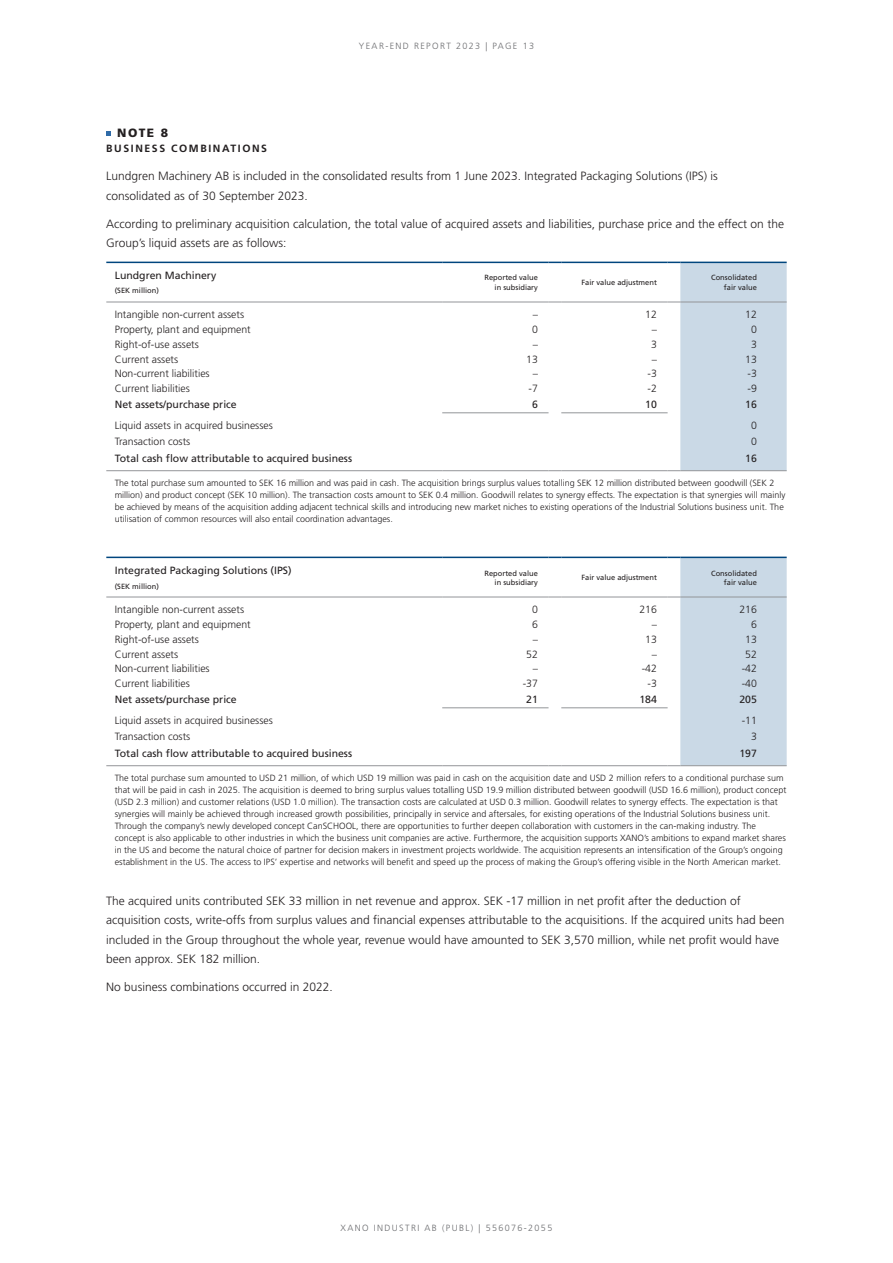
<style>
.page{position:relative;width:893px;height:1263px;background:#fff}
.page>*{position:absolute;margin:0;border:0;box-sizing:border-box;transform-origin:0 0}
.t1{font:300 12px/19.5px "Frutiger";color:#231f20}
.t2{font:900 12px "Frutiger";color:#231f20}
.t3{font:300 10.5px "Frutiger";color:#231f20}
.t4{font:10.5px "Frutiger";color:#231f20}
.t5{font:700 10.5px "Frutiger";letter-spacing:.15em;color:#231f20}
.t6{font:300 9px/12px "Frutiger";color:#231f20}
.t7{font:300 9px "Frutiger";letter-spacing:.15em;color:#6c6d70}
.t8{font:7.5px/9px "Frutiger";color:#231f20;text-align:right}
</style>
<div class="page">
<svg style="left:106px;top:131px;width:5px;height:5px"></svg>
<hr style="left:106px;top:302px;width:336px;height:1px;background:#939598">
<hr style="left:442px;top:302px;width:107px;height:1px;background:#939598">
<svg style="left:549px;top:302px;width:12px;height:1px"></svg>
<hr style="left:561px;top:302px;width:107px;height:1px;background:#939598">
<hr style="left:106px;top:470px;width:336px;height:1px;background:#939598">
<hr style="left:442px;top:470px;width:107px;height:1px;background:#939598">
<svg style="left:549px;top:470px;width:12px;height:1px"></svg>
<hr style="left:561px;top:470px;width:107px;height:1px;background:#939598">
<hr style="left:442px;top:412px;width:107px;height:1px;background:#939598">
<hr style="left:561px;top:412px;width:107px;height:1px;background:#939598">
<hr style="left:106px;top:262px;width:336px;height:1px;background:#00467e">
<hr style="left:442px;top:262px;width:107px;height:1px;background:#00467e">
<svg style="left:549px;top:262px;width:12px;height:1px"></svg>
<hr style="left:561px;top:262px;width:107px;height:1px;background:#00467e">
<svg style="left:668px;top:262px;width:119px;height:209px;background:#cedce7"></svg>
<hr style="left:680px;top:262px;width:107px;height:1px;background:#00467e">
<hr style="left:106px;top:597px;width:336px;height:1px;background:#939598">
<hr style="left:442px;top:597px;width:107px;height:1px;background:#939598">
<svg style="left:549px;top:597px;width:12px;height:1px"></svg>
<hr style="left:561px;top:597px;width:107px;height:1px;background:#939598">
<hr style="left:106px;top:765px;width:336px;height:1px;background:#939598">
<hr style="left:442px;top:765px;width:107px;height:1px;background:#939598">
<svg style="left:549px;top:765px;width:12px;height:1px"></svg>
<hr style="left:561px;top:765px;width:107px;height:1px;background:#939598">
<hr style="left:442px;top:707px;width:107px;height:1px;background:#939598">
<hr style="left:561px;top:707px;width:107px;height:1px;background:#939598">
<hr style="left:106px;top:557px;width:336px;height:1px;background:#00467e">
<hr style="left:442px;top:557px;width:107px;height:1px;background:#00467e">
<svg style="left:549px;top:557px;width:12px;height:1px"></svg>
<hr style="left:561px;top:557px;width:107px;height:1px;background:#00467e">
<svg style="left:668px;top:557px;width:119px;height:209px;background:#cedce7"></svg>
<hr style="left:680px;top:557px;width:107px;height:1px;background:#00467e">
<p class="t7" style="left:359px;top:41px;width:177px">YEAR-END REPORT 2023 | PAGE 13</p>
<h1 class="t2" style="left:117px;top:126px;width:52px">NOTE 8</h1>
<p class="t5" style="left:106px;top:142px;width:162px">BUSINESS COMBINATIONS</p>
<h1 class="t1" style="left:106px;top:166px;width:613px">Lundgren Machinery AB is included in the consolidated results from 1 June 2023. Integrated Packaging Solutions (IPS) is consolidated as of 30 September 2023.</h1>
<h1 class="t1" style="left:106px;top:214px;width:679px">According to preliminary acquisition calculation, the total value of acquired assets and liabilities, purchase price and the effect on the<br>Group’s liquid assets are as follows:</h1>
<p class="t4" style="left:115px;top:269px;width:103px">Lundgren Machinery</p>
<p class="t8" style="left:115px;top:286px;width:46px">(SEK million)</p>
<p class="t8" style="left:485px;top:273px;width:55px">Reported value in subsidiary</p>
<p class="t8" style="left:581px;top:278px;width:77px">Fair value adjustment</p>
<p class="t8" style="left:711px;top:273px;width:47px">Consolidated fair value</p>
<p class="t3" style="left:115px;top:308px;width:131px">Intangible non-current assets</p>
<p class="t3" style="left:533px;top:308px;width:7px">–</p>
<p class="t3" style="left:645px;top:308px;width:13px">12</p>
<p class="t3" style="left:745px;top:308px;width:13px">12</p>
<p class="t3" style="left:115px;top:323px;width:137px">Property, plant and equipment</p>
<p class="t3" style="left:532px;top:323px;width:7px">0</p>
<p class="t3" style="left:652px;top:323px;width:7px">–</p>
<p class="t3" style="left:751px;top:323px;width:7px">0</p>
<p class="t3" style="left:115px;top:338px;width:86px">Right-of-use assets</p>
<p class="t3" style="left:533px;top:338px;width:7px">–</p>
<p class="t3" style="left:651px;top:338px;width:7px">3</p>
<p class="t3" style="left:751px;top:338px;width:7px">3</p>
<p class="t3" style="left:115px;top:353px;width:65px">Current assets</p>
<p class="t3" style="left:526px;top:353px;width:13px">13</p>
<p class="t3" style="left:652px;top:353px;width:7px">–</p>
<p class="t3" style="left:745px;top:353px;width:13px">13</p>
<p class="t3" style="left:115px;top:368px;width:96px">Non-current liabilities</p>
<p class="t3" style="left:533px;top:368px;width:7px">–</p>
<p class="t3" style="left:648px;top:368px;width:11px">-3</p>
<p class="t3" style="left:748px;top:368px;width:11px">-3</p>
<p class="t3" style="left:115px;top:383px;width:77px">Current liabilities</p>
<p class="t3" style="left:529px;top:383px;width:11px">-7</p>
<p class="t3" style="left:648px;top:383px;width:11px">-2</p>
<p class="t3" style="left:748px;top:383px;width:11px">-9</p>
<p class="t4" style="left:115px;top:398px;width:123px">Net assets/purchase price</p>
<p class="t4" style="left:532px;top:398px;width:7px">6</p>
<p class="t4" style="left:645px;top:398px;width:13px">10</p>
<p class="t4" style="left:745px;top:398px;width:13px">16</p>
<p class="t3" style="left:115px;top:419px;width:159px">Liquid assets in acquired businesses</p>
<p class="t3" style="left:751px;top:419px;width:7px">0</p>
<p class="t3" style="left:115px;top:435px;width:77px">Transaction costs</p>
<p class="t3" style="left:751px;top:435px;width:7px">0</p>
<p class="t4" style="left:115px;top:452px;width:239px">Total cash flow attributable to acquired business</p>
<p class="t4" style="left:745px;top:452px;width:13px">16</p>
<p class="t6" style="left:115px;top:477px;width:672px">The total purchase sum amounted to SEK 16 million and was paid in cash. The acquisition brings surplus values totalling SEK 12 million distributed between goodwill (SEK 2 million) and product concept (SEK 10 million). The transaction costs amount to SEK 0.4 million. Goodwill relates to synergy effects. The expectation is that synergies will mainly be achieved by means of the acquisition adding adjacent technical skills and introducing new market niches to existing operations of the Industrial Solutions business unit. The utilisation of common resources will also entail coordination advantages.</p>
<p class="t4" style="left:115px;top:564px;width:178px">Integrated Packaging Solutions (IPS)</p>
<p class="t8" style="left:115px;top:581px;width:46px">(SEK million)</p>
<p class="t8" style="left:485px;top:568px;width:55px">Reported value in subsidiary</p>
<p class="t8" style="left:581px;top:573px;width:77px">Fair value adjustment</p>
<p class="t8" style="left:711px;top:568px;width:47px">Consolidated fair value</p>
<p class="t3" style="left:115px;top:603px;width:131px">Intangible non-current assets</p>
<p class="t3" style="left:532px;top:603px;width:7px">0</p>
<p class="t3" style="left:639px;top:603px;width:19px">216</p>
<p class="t3" style="left:739px;top:603px;width:19px">216</p>
<p class="t3" style="left:115px;top:618px;width:137px">Property, plant and equipment</p>
<p class="t3" style="left:532px;top:618px;width:7px">6</p>
<p class="t3" style="left:652px;top:618px;width:7px">–</p>
<p class="t3" style="left:751px;top:618px;width:7px">6</p>
<p class="t3" style="left:115px;top:633px;width:86px">Right-of-use assets</p>
<p class="t3" style="left:533px;top:633px;width:7px">–</p>
<p class="t3" style="left:645px;top:633px;width:13px">13</p>
<p class="t3" style="left:745px;top:633px;width:13px">13</p>
<p class="t3" style="left:115px;top:648px;width:65px">Current assets</p>
<p class="t3" style="left:526px;top:648px;width:13px">52</p>
<p class="t3" style="left:652px;top:648px;width:7px">–</p>
<p class="t3" style="left:745px;top:648px;width:13px">52</p>
<p class="t3" style="left:115px;top:663px;width:96px">Non-current liabilities</p>
<p class="t3" style="left:533px;top:663px;width:7px">–</p>
<p class="t3" style="left:642px;top:663px;width:17px">-42</p>
<p class="t3" style="left:742px;top:663px;width:17px">-42</p>
<p class="t3" style="left:115px;top:678px;width:77px">Current liabilities</p>
<p class="t3" style="left:523px;top:678px;width:17px">-37</p>
<p class="t3" style="left:648px;top:678px;width:11px">-3</p>
<p class="t3" style="left:742px;top:678px;width:17px">-40</p>
<p class="t4" style="left:115px;top:693px;width:123px">Net assets/purchase price</p>
<p class="t4" style="left:526px;top:693px;width:13px">21</p>
<p class="t4" style="left:639px;top:693px;width:19px">184</p>
<p class="t4" style="left:739px;top:693px;width:19px">205</p>
<p class="t3" style="left:115px;top:714px;width:159px">Liquid assets in acquired businesses</p>
<p class="t3" style="left:742px;top:714px;width:17px">-11</p>
<p class="t3" style="left:115px;top:730px;width:77px">Transaction costs</p>
<p class="t3" style="left:751px;top:730px;width:7px">3</p>
<p class="t4" style="left:115px;top:747px;width:239px">Total cash flow attributable to acquired business</p>
<p class="t4" style="left:739px;top:747px;width:19px">197</p>
<p class="t6" style="left:115px;top:772px;width:673px">The total purchase sum amounted to USD 21 million, of which USD 19 million was paid in cash on the acquisition date and USD 2 million refers to a conditional purchase sum that will be paid in cash in 2025. The acquisition is deemed to bring surplus values totalling USD 19.9 million distributed between goodwill (USD 16.6 million), product concept (USD 2.3 million) and customer relations (USD 1.0 million). The transaction costs are calculated at USD 0.3 million. Goodwill relates to synergy effects. The expectation is that synergies will mainly be achieved through increased growth possibilities, principally in service and aftersales, for existing operations of the Industrial Solutions business unit.<br>Through the company’s newly developed concept CanSCHOOL, there are opportunities to further deepen collaboration with customers in the can-making industry. The concept is also applicable to other industries in which the business unit companies are active. Furthermore, the acquisition supports XANO’s ambitions to expand market shares in the US and become the natural choice of partner for decision makers in investment projects worldwide. The acquisition represents an intensification of the Group’s ongoing establishment in the US. The access to IPS’ expertise and networks will benefit and speed up the process of making the Group’s offering visible in the North American market.</p>
<p class="t1" style="left:106px;top:891px;width:680px">The acquired units contributed SEK 33 million in net revenue and approx. SEK -17 million in net profit after the deduction of acquisition costs, write-offs from surplus values and financial expenses attributable to the acquisitions. If the acquired units had been included in the Group throughout the whole year, revenue would have amounted to SEK 3,570 million, while net profit would have been approx. SEK 182 million.</p>
<h1 class="t1" style="left:106px;top:977px;width:228px">No business combinations occurred in 2022.</h1>
<p class="t7" style="left:341px;top:1223px;width:213px">XANO INDUSTRI AB (PUBL) | 556076-2055</p>
</div>
